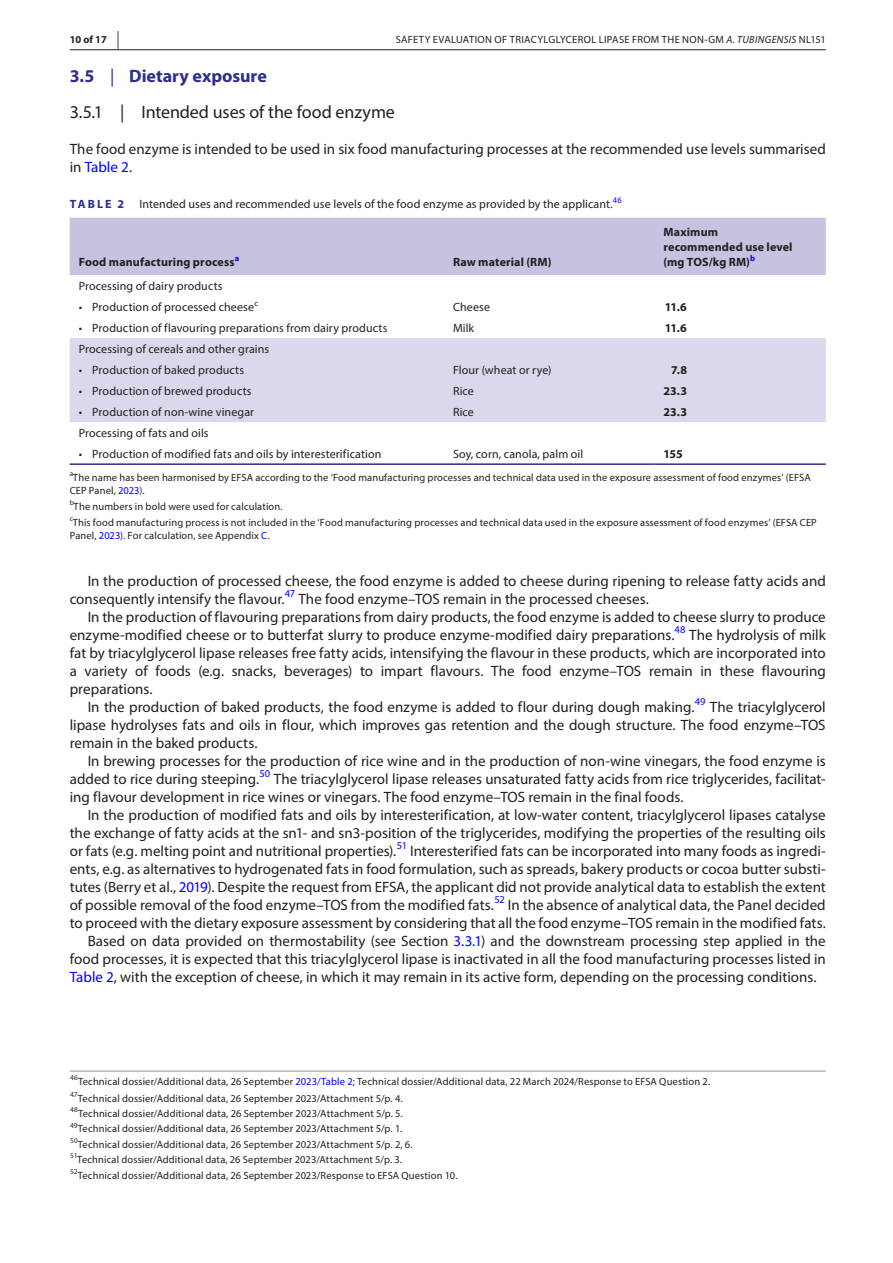
<style>
.page{position:relative;width:893px;height:1263px;background:#fff}
.page>*{position:absolute;margin:0;border:0;box-sizing:border-box;transform-origin:0 0}
.t1{font:18px/36px "Myriad Pro";letter-spacing:-.005em;color:#231f20}
.t2{font:15px/18px "Myriad Pro";color:#231f20}
.t3{font:12px "Myriad Pro";letter-spacing:.01em;color:#231f20}
.t4{font:700 12px/15px "Myriad Pro";letter-spacing:.01em;color:#231f20}
.t5{font:700 12px "Myriad Pro";letter-spacing:.165em;color:#2e2e8d}
.t6{font:10.5px/15.3px "Myriad Pro";letter-spacing:.01em;color:#231f20}
.t7{font:10.5px "Myriad Pro";letter-spacing:.035em;color:#231f20}
.t8{font:10.5px "Myriad Pro";letter-spacing:-.01em;color:#00f}
.t9{font:700 10.5px "Myriad Pro";color:#231f20}
.t10{font:8.4px "Myriad Pro";color:#00f}
.t11{font:7.35px "Myriad Pro";color:#231f20}
.s1{font-size:18.6px}
.s2{font-style:italic}
.s3{font-weight:700;color:#2e2e8d}
.s4{color:#2e2e8d}
.s5{color:#00f}
</style>
<div class="page">
<hr style="left:70px;top:49px;width:756px;height:1px;background:#231f20">
<div style="left:70px;top:218px;width:756px;height:57px;background:#c5c3df"></div>
<div style="left:70px;top:338px;width:756px;height:84px;background:#dad8eb"></div>
<hr style="left:70px;top:463px;width:374px;height:2px;background:#2e2e8d">
<hr style="left:444px;top:463px;width:210px;height:2px;background:#2e2e8d">
<hr style="left:654px;top:463px;width:172px;height:2px;background:#2e2e8d">
<hr style="left:70px;top:1071px;width:756px;height:1px;background:#939598">
<p class="t9" style="left:70px;top:32px;width:51px">10 of 17 <span class="s1">|</span></p>
<p class="t7" style="left:396px;top:33px;width:431px">SAFETY EVALUATION OF TRIACYLGLYCEROL LIPASE FROM THE NON‐GM <span class="s2">A. TUBINGENSIS</span> NL151</p>
<p class="t1" style="left:70px;top:58px;width:327px"><span class="s3">3.5</span> <span class="s4">|</span> <span class="s3">Dietary exposure<br></span>3.5.1 | Intended uses of the food enzyme</p>
<p class="t2" style="left:70px;top:140px;width:757px">The food enzyme is intended to be used in six food manufacturing processes at the recommended use levels summarised in <span class="s5">Table 2</span>.</p>
<p class="t5" style="left:70px;top:196px;width:56px">TABLE 2</p>
<p class="t3" style="left:139px;top:196px;width:475px">Intended uses and recommended use levels of the food enzyme as provided by the applicant.</p>
<p class="t10" style="left:613px;top:195px;width:10px">46</p>
<p class="t4" style="left:79px;top:254px;width:162px">Food manufacturing process<sup>a</sup></p>
<p class="t4" style="left:453px;top:254px;width:100px">Raw material (RM)</p>
<p class="t4" style="left:663px;top:224px;width:131px">Maximum recommended use level (mg TOS/kg RM)<sup>b</sup></p>
<p class="t3" style="left:79px;top:279px;width:145px">Processing of dairy products</p>
<p class="t3" style="left:79px;top:300px;width:181px">• Production of processed cheese<sup>c</sup></p>
<p class="t3" style="left:453px;top:300px;width:39px">Cheese</p>
<p class="t4" style="left:665px;top:299px;width:24px">11.6</p>
<p class="t3" style="left:79px;top:321px;width:310px">• Production of flavouring preparations from dairy products</p>
<p class="t3" style="left:453px;top:321px;width:23px">Milk</p>
<p class="t4" style="left:665px;top:320px;width:24px">11.6</p>
<p class="t3" style="left:79px;top:342px;width:192px">Processing of cereals and other grains</p>
<p class="t3" style="left:79px;top:363px;width:167px">• Production of baked products</p>
<p class="t3" style="left:453px;top:363px;width:100px">Flour (wheat or rye)</p>
<p class="t4" style="left:671px;top:362px;width:17px">7.8</p>
<p class="t3" style="left:79px;top:384px;width:174px">• Production of brewed products</p>
<p class="t3" style="left:453px;top:384px;width:22px">Rice</p>
<p class="t4" style="left:663px;top:383px;width:25px">23.3</p>
<p class="t3" style="left:79px;top:405px;width:177px">• Production of non-wine vinegar</p>
<p class="t3" style="left:453px;top:405px;width:22px">Rice</p>
<p class="t4" style="left:663px;top:404px;width:25px">23.3</p>
<p class="t3" style="left:79px;top:426px;width:131px">Processing of fats and oils</p>
<p class="t3" style="left:79px;top:447px;width:304px">• Production of modified fats and oils by interesterification</p>
<p class="t3" style="left:453px;top:447px;width:132px">Soy, corn, canola, palm oil</p>
<p class="t4" style="left:663px;top:446px;width:21px">155</p>
<p class="t11" style="left:70px;top:469px;width:5px">a</p>
<p class="t6" style="left:70px;top:470px;width:743px;line-height:13.5px;text-indent:3px">The name has been harmonised by EFSA according to the ‘Food manufacturing processes and technical data used in the exposure assessment of food enzymes’ (EFSA<br>CEP Panel, <span class="s5">2023</span>).</p>
<p class="t6" style="left:70px;top:498px;width:749px;line-height:15.8px"><sup>b</sup>The numbers in bold were used for calculation.<br><sup>c</sup>This food manufacturing process is not included in the ‘Food manufacturing processes and technical data used in the exposure assessment of food enzymes’ (EFSA CEP</p>
<p class="t6" style="left:70px;top:528px;width:202px">Panel, <span class="s5">2023</span>). For calculation, see Appendix <span class="s5">C</span>.</p>
<p class="t2" style="left:70px;top:572px;width:758px;text-indent:18px">In the production of processed cheese, the food enzyme is added to cheese during ripening to release fatty acids and consequently intensify the flavour.</p>
<p class="t8" style="left:285px;top:587px;width:12px">47</p>
<p class="t2" style="left:298px;top:590px;width:352px">The food enzyme–TOS remain in the processed cheeses.</p>
<p class="t2" style="left:88px;top:608px;width:740px">In the production of flavouring preparations from dairy products, the food enzyme is added to cheese slurry to produce</p>
<p class="t2" style="left:70px;top:626px;width:606px">enzyme-modified cheese or to butterfat slurry to produce enzyme-modified dairy preparations.</p>
<p class="t8" style="left:674px;top:623px;width:13px">48</p>
<p class="t2" style="left:689px;top:626px;width:138px">The hydrolysis of milk</p>
<p class="t2" style="left:70px;top:644px;width:757px">fat by triacylglycerol lipase releases free fatty acids, intensifying the flavour in these products, which are incorporated into</p>
<p class="t2" style="left:70px;top:662px;width:757px">a variety of foods (e.g. snacks, beverages) to impart flavours. The food enzyme–TOS remain in these flavouring</p>
<p class="t2" style="left:70px;top:680px;width:84px">preparations.</p>
<p class="t2" style="left:88px;top:698px;width:608px">In the production of baked products, the food enzyme is added to flour during dough making.</p>
<p class="t8" style="left:695px;top:695px;width:12px">49</p>
<p class="t2" style="left:70px;top:698px;width:757px;text-align:justify;text-indent:640px">The triacylglycerol lipase hydrolyses fats and oils in flour, which improves gas retention and the dough structure. The food enzyme–TOS remain in the baked products.</p>
<p class="t2" style="left:70px;top:752px;width:758px;text-indent:18px">In brewing processes for the production of rice wine and in the production of non-wine vinegars, the food enzyme is added to rice during steeping.</p>
<p class="t8" style="left:260px;top:767px;width:12px">50</p>
<p class="t2" style="left:70px;top:770px;width:757px;text-indent:204px">The triacylglycerol lipase releases unsaturated fatty acids from rice triglycerides, facilitat&shy;ing flavour development in rice wines or vinegars. The food enzyme–TOS remain in the final foods.</p>
<p class="t2" style="left:70px;top:806px;width:758px;text-align:justify;text-indent:18px">In the production of modified fats and oils by interesterification, at low-water content, triacylglycerol lipases catalyse the exchange of fatty acids at the sn1- and sn3-position of the triglycerides, modifying the properties of the resulting oils or fats (e.g. melting point and nutritional properties).</p>
<p class="t8" style="left:397px;top:839px;width:12px">51</p>
<p class="t2" style="left:70px;top:842px;width:758px;text-align:justify;text-indent:340px">Interesterified fats can be incorporated into many foods as ingredi&shy;ents, e.g. as alternatives to hydrogenated fats in food formulation, such as spreads, bakery products or cocoa butter substi&shy;tutes (Berry et al., <span class="s5">2019</span>). Despite the request from EFSA, the applicant did not provide analytical data to establish the extent of possible removal of the food enzyme–TOS from the modified fats.</p>
<p class="t8" style="left:494px;top:893px;width:12px">52</p>
<p class="t2" style="left:508px;top:896px;width:319px">In the absence of analytical data, the Panel decided</p>
<p class="t2" style="left:70px;top:914px;width:758px">to proceed with the dietary exposure assessment by considering that all the food enzyme–TOS remain in the modified fats.</p>
<p class="t2" style="left:88px;top:932px;width:739px">Based on data provided on thermostability (see Section <span class="s5">3.3.1</span>) and the downstream processing step applied in the</p>
<p class="t2" style="left:70px;top:950px;width:758px">food processes, it is expected that this triacylglycerol lipase is inactivated in all the food manufacturing processes listed in</p>
<p class="t2" style="left:70px;top:968px;width:748px"><span class="s5">Table 2</span>, with the exception of cheese, in which it may remain in its active form, depending on the processing conditions.</p>
<p class="t11" style="left:70px;top:1073px;width:9px">46</p>
<p class="t6" style="left:78px;top:1073px;width:634px">Technical dossier/Additional data, 26 September <span class="s5">2023/Table 2</span>; Technical dossier/Additional data, 22 March 2024/Response to EFSA Question 2.</p>
<p class="t6" style="left:70px;top:1090px;width:344px"><sup>47</sup>Technical dossier/Additional data, 26 September 2023/Attachment 5/p. 4.<br><sup>48</sup>Technical dossier/Additional data, 26 September 2023/Attachment 5/p. 5.<br><sup>49</sup>Technical dossier/Additional data, 26 September 2023/Attachment 5/p. 1.<br><sup>50</sup>Technical dossier/Additional data, 26 September 2023/Attachment 5/p. 2, 6.<br><sup>51</sup>Technical dossier/Additional data, 26 September 2023/Attachment 5/p. 3.</p>
<p class="t11" style="left:70px;top:1167px;width:9px">52</p>
<p class="t6" style="left:78px;top:1167px;width:381px">Technical dossier/Additional data, 26 September 2023/Response to EFSA Question 10.</p>
</div>
